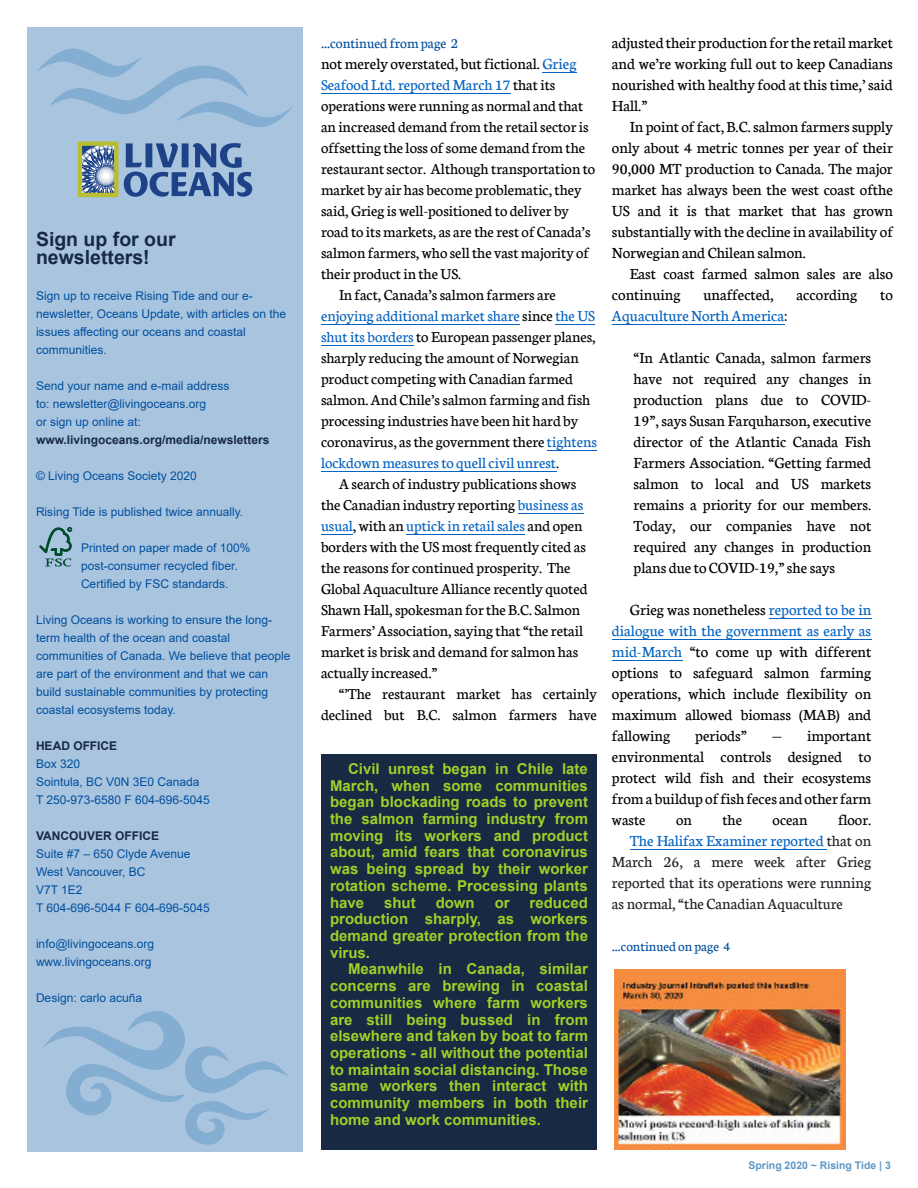
<style>
.page{position:relative;width:918px;height:1188px;background:#fff}
.page>*{position:absolute;margin:0;border:0;box-sizing:border-box;transform-origin:0 0}
.t1{font:700 19.5px/18px "Arial";color:#172943}
.t2{font:16.5px/21px "Neuton";color:#000;text-align:justify}
.t3{font:16.5px/21px "Neuton";color:#212529;text-align:justify}
.t4{font:16.5px "Neuton";color:#0563c1}
.t5{font:16.2px "Neuton";color:#000}
.t6{font:16.2px "Neuton";color:#0563c1}
.t7{font:700 15px/16.6px "Arial";color:#a0ce29;text-align:justify}
.t8{font:15px "Neuton";color:#004f9e}
.t9{font:14.4px "Neuton";color:#004f9e}
.t10{font:12px/18px "Arial";color:#004f9d}
.t11{font:700 12px "Arial";color:#172943}
.t12{font:700 10.5px "Arial";color:#5d98c6}
.s1{font-size:16.5px}
.s2{color:#0563c1}
.s3{color:#000}
.s4{color:#222}
.s5{font-size:16.2px;color:#222}
.s6{font-size:15.9px}
</style>
<div class="page">
<div style="left:27px;top:27px;width:276px;height:1125px;background:#a9c4df"></div>
<svg style="left:43px;top:1011px;width:245px;height:134px"></svg>
<svg style="left:78px;top:141px;width:174px;height:56px"></svg>
<svg style="left:39px;top:528px;width:33px;height:39px"></svg>
<svg style="left:37px;top:48px;width:256px;height:79px"></svg>
<hr style="left:542px;top:72px;width:35px;height:1px;background:#0563c1">
<hr style="left:321px;top:93px;width:190px;height:1px;background:#0563c1">
<hr style="left:321px;top:324px;width:199px;height:1px;background:#0563c1">
<hr style="left:555px;top:324px;width:40px;height:1px;background:#0563c1">
<hr style="left:321px;top:345px;width:93px;height:1px;background:#0563c1">
<hr style="left:547px;top:450px;width:50px;height:1px;background:#0563c1">
<hr style="left:321px;top:471px;width:235px;height:1px;background:#0563c1">
<hr style="left:518px;top:513px;width:65px;height:1px;background:#0563c1">
<hr style="left:321px;top:534px;width:32px;height:1px;background:#0563c1">
<hr style="left:406px;top:534px;width:119px;height:1px;background:#0563c1">
<hr style="left:612px;top:324px;width:172px;height:1px;background:#0563c1">
<hr style="left:769px;top:618px;width:102px;height:1px;background:#0563c1">
<hr style="left:612px;top:639px;width:259px;height:1px;background:#0563c1">
<hr style="left:612px;top:660px;width:70px;height:1px;background:#0563c1">
<hr style="left:630px;top:849px;width:197px;height:1px;background:#0563c1">
<img style="left:615px;top:969px;width:231px;height:180px">
<div style="left:321px;top:754px;width:276px;height:396px;background:#172943"></div>
<p class="t1" style="left:36px;top:232px;width:141px">Sign up for our newsletters!</p>
<p class="t10" style="left:36px;top:288px;width:252px">Sign up to receive Rising Tide and our e&shy;newsletter, Oceans Update, with articles on the issues affecting our oceans and coastal communities.</p>
<p class="t10" style="left:36px;top:378px;width:195px">Send your name and e-mail address to: newsletter@livingoceans.org<br>or sign up online at:</p>
<p class="t11" style="left:36px;top:435px;width:235px">www.livingoceans.org/media/newsletters</p>
<p class="t10" style="left:36px;top:468px;width:162px">© Living Oceans Society 2020</p>
<p class="t10" style="left:36px;top:504px;width:209px">Rising Tide is published twice annually.</p>
<p class="t10" style="left:81px;top:540px;width:171px">Printed on paper made of 100% post-consumer recycled fiber.<br>Certified by FSC standards.</p>
<p class="t10" style="left:36px;top:612px;width:256px">Living Oceans is working to ensure the long&shy;term health of the ocean and coastal communities of Canada. We believe that people are part of the environment and that we can build sustainable communities by protecting coastal ecosystems today.</p>
<p class="t11" style="left:36px;top:741px;width:83px">HEAD OFFICE</p>
<p class="t10" style="left:36px;top:756px;width:175px">Box 320<br>Sointula, BC V0N 3E0 Canada<br>T 250-973-6580 F 604-696-5045</p>
<p class="t11" style="left:36px;top:831px;width:125px">VANCOUVER OFFICE</p>
<p class="t10" style="left:36px;top:846px;width:175px">Suite #7 – 650 Clyde Avenue<br>West Vancouver, BC<br>V7T 1E2<br>T 604-696-5044 F 604-696-5045</p>
<p class="t10" style="left:36px;top:936px;width:120px">info@livingoceans.org www.livingoceans.org</p>
<p class="t10" style="left:36px;top:990px;width:108px">Design: carlo acuña</p>
<p class="t8" style="left:321px;top:33px;width:139px"><span class="s1">...</span>continued from page 2</p>
<p class="t2" style="left:321px;top:52px;width:257px">not merely overstated, but fictional.<span class="s2">Grieg</span></p>
<p class="t6" style="left:321px;top:73px;width:236px">Seafood Ltd. reported March 17 <span class="s3">that its</span></p>
<p class="t5" style="left:321px;top:94px;width:264px">operations were running as normal and that</p>
<p class="t5" style="left:321px;top:115px;width:269px">an increased demand from the retail sector is</p>
<p class="t5" style="left:321px;top:136px;width:266px">offsetting the loss of some demand from the</p>
<p class="t5" style="left:321px;top:157px;width:276px">restaurant sector. Although transportation to</p>
<p class="t5" style="left:321px;top:178px;width:262px">market by air has become problematic, they</p>
<p class="t5" style="left:321px;top:199px;width:249px">said, Grieg is well-positioned to deliver by</p>
<p class="t5" style="left:321px;top:220px;width:271px">road to its markets, as are the rest of Canada’s</p>
<p class="t5" style="left:321px;top:241px;width:270px">salmon farmers, who sell the vast majority of</p>
<p class="t5" style="left:321px;top:262px;width:142px">their product in the US.</p>
<p class="t5" style="left:339px;top:283px;width:218px">In fact, Canada’s salmon farmers are</p>
<p class="t6" style="left:321px;top:304px;width:276px">enjoying additional market share<span class="s3">since</span>the US</p>
<p class="t5" style="left:321px;top:325px;width:276px"><span class="s2">shut its borders</span>to European passenger planes,</p>
<p class="t5" style="left:321px;top:346px;width:259px">sharply reducing the amount of Norwegian</p>
<p class="t5" style="left:321px;top:367px;width:254px">product competing with Canadian farmed</p>
<p class="t5" style="left:321px;top:388px;width:271px">salmon. And Chile’s salmon farming and fish</p>
<p class="t5" style="left:321px;top:409px;width:259px">processing industries have been hit hard by</p>
<p class="t5" style="left:321px;top:430px;width:277px">coronavirus, as the government there<span class="s2">tightens</span></p>
<p class="t6" style="left:321px;top:451px;width:240px">lockdown measures to quell civil unrest<span class="s3">.</span></p>
<p class="t5" style="left:339px;top:472px;width:239px">A search of industry publications shows</p>
<p class="t5" style="left:321px;top:493px;width:264px">the Canadian industry reporting <span class="s2">business as</span></p>
<p class="t6" style="left:321px;top:514px;width:263px">usual<span class="s3">, with an</span> uptick in retail sales <span class="s3">and open</span></p>
<p class="t5" style="left:321px;top:535px;width:266px">borders with the US most frequently cited as</p>
<p class="t5" style="left:321px;top:556px;width:251px">the reasons for continued prosperity. The</p>
<p class="t5" style="left:321px;top:577px;width:268px">Global Aquaculture Alliance recently quoted</p>
<p class="t5" style="left:321px;top:598px;width:261px">Shawn Hall, spokesman for the B.C. Salmon</p>
<p class="t5" style="left:321px;top:619px;width:264px">Farmers’ Association, saying that “the retail</p>
<p class="t5" style="left:321px;top:640px;width:259px">market is brisk and demand for salmon has</p>
<p class="t5" style="left:321px;top:661px;width:118px">actually increased.”</p>
<p class="t5" style="left:339px;top:682px;width:260px">“’The restaurant market has certainly</p>
<p class="t5" style="left:321px;top:703px;width:278px">declined but B.C. salmon farmers have</p>
<p class="t7" style="left:330px;top:762px;width:260px;text-indent:18px">Civil unrest began in Chile late March, when some communities began blockading roads to prevent the salmon farming industry from moving its workers and product about, amid fears that coronavirus was being spread by their worker rotation scheme. Processing plants have</p>
<p class="t7" style="left:330px;top:895px;width:260px;text-indent:200px">reduced production sharply, as workers demand greater protection from the virus.</p>
<p class="t7" style="left:330px;top:962px;width:260px;text-indent:18px">Meanwhile in Canada, similar concerns are brewing in coastal communities where farm workers are still being bussed in from elsewhere and taken by boat to farm operations - all without the potential to maintain social distancing. Those same workers then interact with community members in both their home and work communities.</p>
<p class="t7" style="left:384px;top:895px;width:33px">shut</p>
<p class="t7" style="left:436px;top:895px;width:41px">down</p>
<p class="t7" style="left:495px;top:895px;width:16px">or</p>
<p class="t2" style="left:612px;top:31px;width:282px">adjusted their production for the retail market and we’re working full out to keep Canadians nourished with healthy food at this time,’ said Hall.”</p>
<p class="t2" style="left:612px;top:115px;width:282px;text-indent:18px">In point of fact, B.C. salmon farmers supply only about 4 metric tonnes per year of their 90,000 MT production to Canada. The major market has always been the west coast ofthe US and it is that market that has grown substantially with the decline in availability of Norwegian and Chilean salmon.</p>
<p class="t2" style="left:612px;top:262px;width:282px;text-indent:18px">East coast farmed salmon sales are also continuing</p>
<p class="t2" style="left:703px;top:283px;width:72px">unaffected,</p>
<p class="t2" style="left:797px;top:283px;width:62px">according</p>
<p class="t2" style="left:880px;top:283px;width:14px">to</p>
<p class="t4" style="left:612px;top:304px;width:177px">Aquaculture North America<span class="s3">:</span></p>
<p class="t2" style="left:634px;top:346px;width:239px">“In Atlantic Canada, salmon farmers have not required any changes in production plans due to COVID-19”, says Susan Farquharson, executive director of the Atlantic Canada Fish Farmers Association. “Getting farmed salmon to local and US markets remains a priority for our members.<br>Today, our companies have not required any changes in production plans due to COVID-19,” she says</p>
<p class="t2" style="left:612px;top:598px;width:261px;text-indent:18px">Grieg was nonetheless <span class="s2">reported to be in dialogue with the government as early as mid-March</span> “to come up with different options to safeguard salmon farming operations, which include flexibility on maximum allowed biomass (MAB) and fallowing</p>
<p class="t2" style="left:612px;top:724px;width:261px;text-indent:160px">— important environmental controls designed to protect wild fish and their ecosystems from a buildup of fish feces and other farm</p>
<p class="t5" style="left:612px;top:808px;width:35px">waste</p>
<p class="t5" style="left:676px;top:808px;width:17px">on</p>
<p class="t5" style="left:722px;top:808px;width:21px">the</p>
<p class="t5" style="left:773px;top:808px;width:36px">ocean</p>
<p class="t5" style="left:838px;top:808px;width:35px">floor.</p>
<p class="t3" style="left:612px;top:829px;width:261px;text-indent:18px"><span class="s2">The Halifax Examiner reported</span> that on March 26, a mere week after Grieg reported that its operations were running as normal, “<span class="s4">the Canadian</span><span class="s5">Aquaculture</span></p>
<p class="t9" style="left:612px;top:936px;width:120px"><span class="s6">...</span>continued on page 4</p>
<p class="t2" style="left:695px;top:724px;width:53px">periods”</p>
<p class="t12" style="left:749px;top:1161px;width:144px">Spring 2020 ~ Rising Tide | 3</p>
</div>
